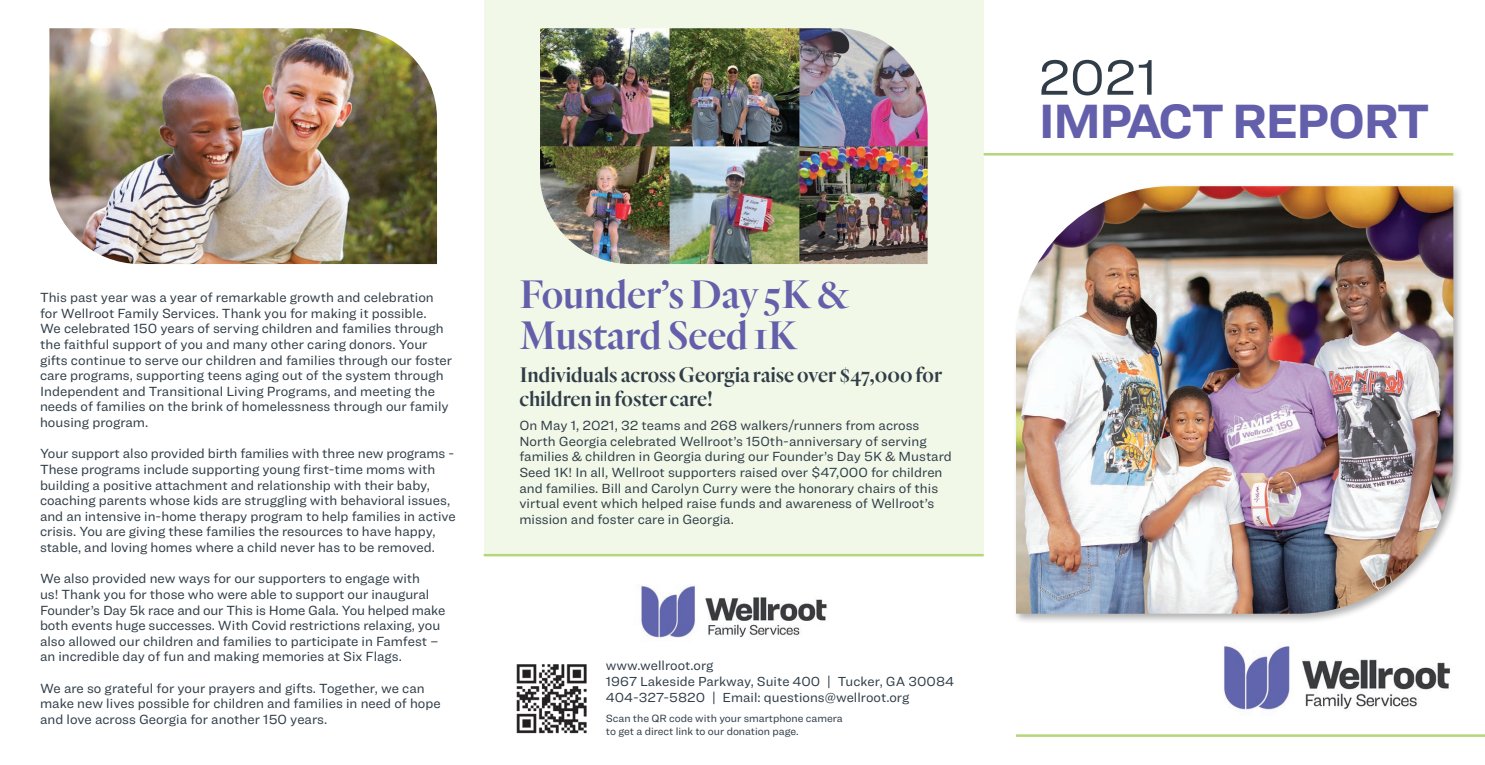
<style>
.page{position:relative;width:1485px;height:765px;background:#fff}
.page>*{position:absolute;margin:0;border:0;box-sizing:border-box;transform-origin:0 0}
.t1{font:51.25px "Ringside";color:#303d48}
.t2{font:700 50px "Ringside";letter-spacing:-.03em;color:#635faa}
.t3{font:600 41.25px "Quarto";letter-spacing:-.005em;color:#635faa}
.t4{font:600 21.88px/23.8px "Quarto";color:#303d48}
.Body_Copy{font:13.75px/15.6px "Ringside";color:#303d48}
.Body_Copy-2{font:13.62px "Ringside";letter-spacing:.005em;color:#303d48}
.Body_Copy-3{font:10.88px/13px "Ringside";letter-spacing:-.005em;color:#303d48}
</style>
<div class="page">
<div style="left:484px;top:0;width:500px;height:555px;background:#f2f8e8"></div>
<hr style="left:484px;top:554px;width:500px;height:2px;background:#b6d779">
<div style="left:1013px;top:183px;width:451px;height:441px;background:#231f20;opacity:.35"></div>
<img style="left:1016px;top:186px;width:437px;height:428px">
<img style="left:1224px;top:646px;width:226px;height:64px">
<img style="left:641px;top:585px;width:186px;height:53px">
<hr style="left:984px;top:153px;width:469px;height:3px;background:#b6d779">
<hr style="left:1016px;top:734px;width:469px;height:3px;background:#b6d779">
<img style="left:540px;top:28px;width:388px;height:236px">
<img style="left:49px;top:28px;width:388px;height:236px">
<img style="left:516px;top:664px;width:71px;height:70px">
<p class="Body_Copy" style="left:40px;top:289px;width:414px">This past year was a year of remarkable growth and celebration for Wellroot Family Services. Thank you for making it possible.<br>We celebrated 150 years of serving children and families through the faithful support of you and many other caring donors. Your gifts continue to serve our children and families through our foster care programs, supporting teens aging out of the system through Independent and Transitional Living Programs, and meeting the needs of families on the brink of homelessness through our family housing program.</p>
<p class="Body_Copy" style="left:40px;top:446px;width:416px">Your support also provided birth families with three new programs -</p>
<p class="Body_Copy" style="left:40px;top:461px;width:417px">These programs include supporting young first-time moms with building a positive attachment and relationship with their baby, coaching parents whose kids are struggling with behavioral issues, and an intensive in-home therapy program to help families in active crisis. You are giving these families the resources to have happy, stable, and loving homes where a child never has to be removed.</p>
<p class="Body_Copy" style="left:40px;top:571px;width:407px">We also provided new ways for our supporters to engage with<br>us! Thank you for those who were able to support our inaugural Founder’s Day 5k race and our This is Home Gala. You helped make both events huge successes. With Covid restrictions relaxing, you also allowed our children and families to participate in Famfest – an incredible day of fun and making memories at Six Flags.</p>
<p class="Body_Copy" style="left:40px;top:680px;width:402px">We are so grateful for your prayers and gifts. Together, we can make new lives possible for children and families in need of hope and love across Georgia for another 150 years.</p>
<p class="t3" style="left:519px;top:267px;width:332px">Founder’s Day 5K &amp;</p>
<p class="t3" style="left:519px;top:308px;width:279px">Mustard Seed 1K</p>
<p class="t4" style="left:519px;top:363px;width:424px">Individuals across Georgia raise over $47,000 for children in foster care!</p>
<p class="Body_Copy" style="left:519px;top:417px;width:434px">On May 1, 2021, 32 teams and 268 walkers/runners from across North Georgia celebrated Wellroot’s 150th-anniversary of serving families &amp; children in Georgia during our Founder’s Day 5K &amp; Mustard Seed 1K! In all, Wellroot supporters raised over $47,000 for children and families. Bill and Carolyn Curry were the honorary chairs of this virtual event which helped raise funds and awareness of Wellroot’s mission and foster care in Georgia.</p>
<p class="Body_Copy-2" style="left:606px;top:656px;width:109px">www.wellroot.org</p>
<p class="Body_Copy-2" style="left:606px;top:672px;width:350px">1967 Lakeside Parkway, Suite 400 | Tucker, GA 30084</p>
<p class="Body_Copy-2" style="left:606px;top:688px;width:305px">404-327-5820 | Email: questions@wellroot.org</p>
<p class="Body_Copy-3" style="left:606px;top:711px;width:238px">Scan the QR code with your smartphone camera to get a direct link to our donation page.</p>
<p class="t1" style="left:1038px;top:41px;width:121px">2021</p>
<p class="t2" style="left:1039px;top:84px;width:393px">IMPACT REPORT</p>
</div>
